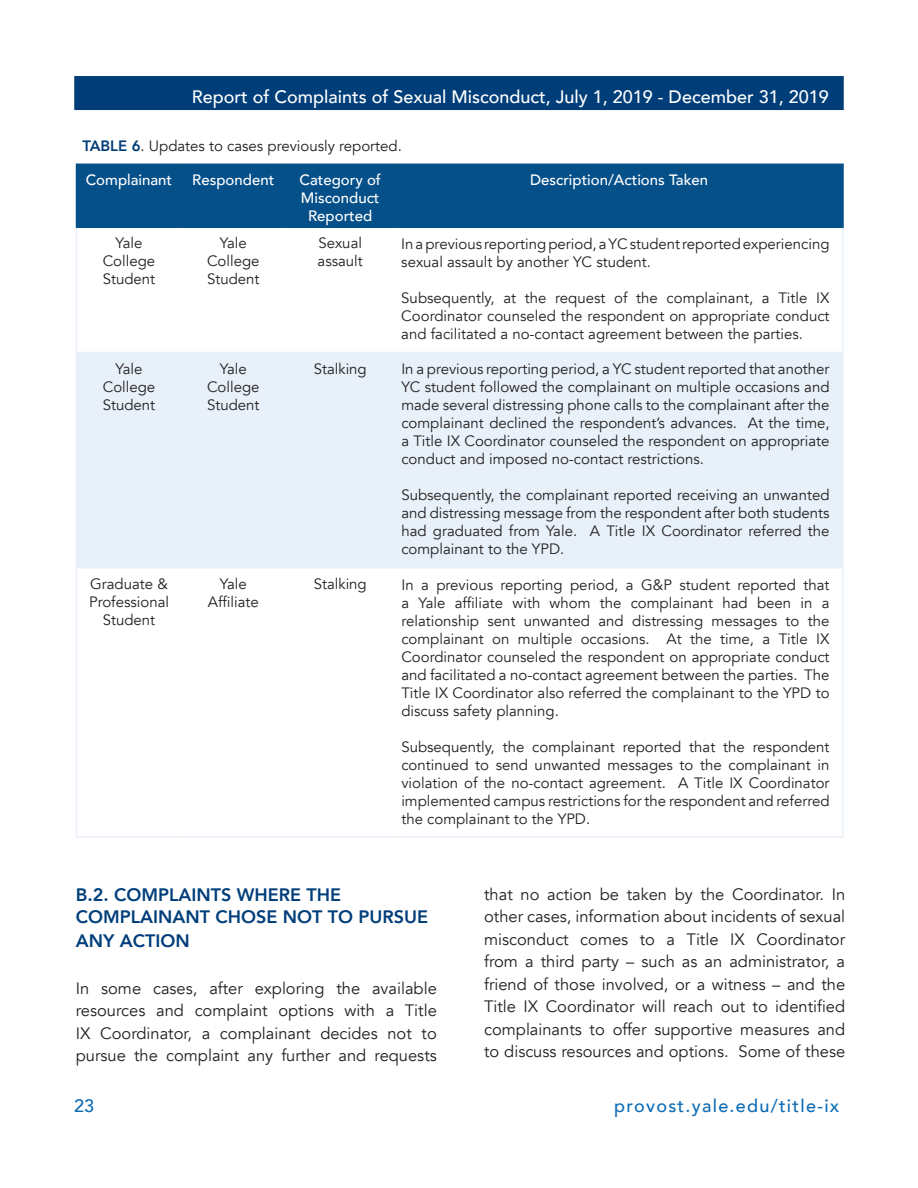
<style>
.page{position:relative;width:918px;height:1188px;background:#fff}
.page>*{position:absolute;margin:0;border:0;box-sizing:border-box;transform-origin:0 0}
.t1{font:500 18px "Avenir";color:#fff}
.t2{font:800 18px/21.6px "Avenir";color:#003e7a}
.t3{font:500 18px "Avenir";letter-spacing:.07em;color:#0d6cb6}
.Body_text_MG_correct{font:16.5px/22.5px "Avenir";color:#231f20;text-align:justify}
.Body_text_MG_correct-2{font:15px/18px "Avenir";color:#231f20;text-align:justify}
.Figure_Table_TOC_Ent{font:500 15px/18px "Avenir";color:#fff;text-align:center}
.Table-_top_label_MG{font:15px "Avenir";color:#231f20}
.s1{font-weight:800;color:#013c76}
</style>
<div class="page">
<div style="left:75px;top:77px;width:768px;height:32px;background:#003e7a"></div>
<div style="left:74px;top:76px;width:770px;height:34px;border:2px solid #013c76"></div>
<div style="left:77px;top:165px;width:765px;height:62px;background:#06508a"></div>
<div style="left:77px;top:353px;width:765px;height:214px;background:#e8f1f9"></div>
<hr style="left:76px;top:228px;width:1px;height:124px;background:#e8f1f9">
<hr style="left:842px;top:228px;width:2px;height:124px;background:#e8f1f9">
<hr style="left:76px;top:352px;width:105px;height:1px;background:#e8f1f9">
<hr style="left:76px;top:353px;width:1px;height:214px;background:#e8f1f9">
<hr style="left:181px;top:352px;width:104px;height:1px;background:#e8f1f9">
<hr style="left:285px;top:352px;width:110px;height:1px;background:#e8f1f9">
<hr style="left:395px;top:352px;width:449px;height:1px;background:#e8f1f9">
<hr style="left:842px;top:353px;width:2px;height:214px;background:#e8f1f9">
<hr style="left:76px;top:567px;width:105px;height:2px;background:#e8f1f9">
<hr style="left:76px;top:569px;width:1px;height:267px;background:#e8f1f9">
<hr style="left:181px;top:567px;width:104px;height:2px;background:#e8f1f9">
<hr style="left:285px;top:567px;width:110px;height:2px;background:#e8f1f9">
<hr style="left:395px;top:567px;width:449px;height:2px;background:#e8f1f9">
<hr style="left:842px;top:569px;width:2px;height:267px;background:#e8f1f9">
<hr style="left:76px;top:836px;width:105px;height:2px;background:#e8f1f9">
<hr style="left:181px;top:836px;width:104px;height:2px;background:#e8f1f9">
<hr style="left:285px;top:836px;width:110px;height:2px;background:#e8f1f9">
<hr style="left:395px;top:836px;width:449px;height:2px;background:#e8f1f9">
<hr style="left:76px;top:164px;width:105px;height:1px;background:#06508a">
<hr style="left:76px;top:165px;width:1px;height:62px;background:#06508a">
<hr style="left:181px;top:164px;width:104px;height:1px;background:#06508a">
<hr style="left:181px;top:165px;width:1px;height:62px;background:#06508a">
<hr style="left:285px;top:164px;width:110px;height:1px;background:#06508a">
<hr style="left:284px;top:165px;width:2px;height:62px;background:#06508a">
<hr style="left:395px;top:164px;width:449px;height:1px;background:#06508a">
<hr style="left:395px;top:165px;width:1px;height:62px;background:#06508a">
<hr style="left:842px;top:165px;width:2px;height:62px;background:#06508a">
<hr style="left:76px;top:227px;width:105px;height:1px;background:#06508a">
<hr style="left:181px;top:227px;width:104px;height:1px;background:#06508a">
<hr style="left:285px;top:227px;width:110px;height:1px;background:#06508a">
<hr style="left:395px;top:227px;width:449px;height:1px;background:#06508a">
<p class="t1" style="left:192px;top:81px;width:638px">Report of Complaints of Sexual Misconduct, July 1, 2019 - December 31, 2019</p>
<p class="Table-_top_label_MG" style="left:82px;top:137px;width:321px"><span class="s1">TABLE 6</span>. Updates to cases previously reported.</p>
<p class="Figure_Table_TOC_Ent" style="left:86px;top:170px;width:88px">Complainant</p>
<p class="Figure_Table_TOC_Ent" style="left:192px;top:170px;width:83px">Respondent</p>
<p class="Figure_Table_TOC_Ent" style="left:299px;top:170px;width:83px">Category of<br>Misconduct<br>Reported</p>
<p class="Figure_Table_TOC_Ent" style="left:530px;top:170px;width:180px">Description/Actions Taken</p>
<p class="Body_text_MG_correct-2" style="left:116px;top:234px;width:28px">Yale</p>
<p class="Body_text_MG_correct-2" style="left:103px;top:252px;width:54px">College</p>
<p class="Body_text_MG_correct-2" style="left:103px;top:270px;width:54px">Student</p>
<p class="Body_text_MG_correct-2" style="left:220px;top:234px;width:28px">Yale</p>
<p class="Body_text_MG_correct-2" style="left:207px;top:252px;width:54px">College</p>
<p class="Body_text_MG_correct-2" style="left:207px;top:270px;width:54px">Student</p>
<p class="Body_text_MG_correct-2" style="left:318px;top:234px;width:45px">Sexual</p>
<p class="Body_text_MG_correct-2" style="left:318px;top:252px;width:47px">assault</p>
<p class="Body_text_MG_correct-2" style="left:401px;top:235px;width:430px">In a previous reporting period, a YC student reported experiencing sexual assault by another YC student.</p>
<p class="Body_text_MG_correct-2" style="left:401px;top:289px;width:430px">Subsequently, at the request of the complainant, a Title IX Coordinator counseled the respondent on appropriate conduct and facilitated a no-contact agreement between the parties.</p>
<p class="Body_text_MG_correct-2" style="left:116px;top:360px;width:28px">Yale</p>
<p class="Body_text_MG_correct-2" style="left:103px;top:378px;width:54px">College</p>
<p class="Body_text_MG_correct-2" style="left:103px;top:396px;width:54px">Student</p>
<p class="Body_text_MG_correct-2" style="left:220px;top:360px;width:28px">Yale</p>
<p class="Body_text_MG_correct-2" style="left:207px;top:378px;width:54px">College<br>Student</p>
<p class="Body_text_MG_correct-2" style="left:314px;top:360px;width:55px">Stalking</p>
<p class="Body_text_MG_correct-2" style="left:401px;top:360px;width:430px">In a previous reporting period, a YC student reported that another YC student followed the complainant on multiple occasions and made several distressing phone calls to the complainant after the complainant declined the respondent’s advances. At the time, a Title IX Coordinator counseled the respondent on appropriate conduct and imposed no-contact restrictions.</p>
<p class="Body_text_MG_correct-2" style="left:401px;top:486px;width:430px">Subsequently, the complainant reported receiving an unwanted and distressing message from the respondent after both students had graduated from Yale. A Title IX Coordinator referred the complainant to the YPD.</p>
<p class="Body_text_MG_correct-2" style="left:89px;top:575px;width:81px;text-align:center">Graduate &amp;<br>Professional<br>Student</p>
<p class="Body_text_MG_correct-2" style="left:220px;top:575px;width:28px">Yale</p>
<p class="Body_text_MG_correct-2" style="left:208px;top:593px;width:53px">Affiliate</p>
<p class="Body_text_MG_correct-2" style="left:314px;top:575px;width:55px">Stalking</p>
<p class="Body_text_MG_correct-2" style="left:401px;top:576px;width:430px">In a previous reporting period, a G&amp;P student reported that a Yale affiliate with whom the complainant had been in a relationship sent unwanted and distressing messages to the complainant on multiple occasions. At the time, a Title IX Coordinator counseled the respondent on appropriate conduct and facilitated a no-contact agreement between the parties. The Title IX Coordinator also referred the complainant to the YPD to discuss safety planning.</p>
<p class="Body_text_MG_correct-2" style="left:401px;top:738px;width:430px">Subsequently, the complainant reported that the respondent continued to send unwanted messages to the complainant in violation of the no-contact agreement. A Title IX Coordinator implemented campus restrictions for the respondent and referred the complainant to the YPD.</p>
<h4 class="t2" style="left:76px;top:884px;width:354px">B.2. COMPLAINTS WHERE THE<br>COMPLAINANT CHOSE NOT TO PURSUE</h4>
<h4 class="t2" style="left:76px;top:930px;width:115px">ANY ACTION</h4>
<p class="Body_text_MG_correct" style="left:76px;top:977px;width:363px">In some cases, after exploring the available resources and complaint options with a Title IX Coordinator, a complainant decides not to pursue the complaint any further and requests</p>
<p class="Body_text_MG_correct" style="left:484px;top:883px;width:363px">that no action be taken by the Coordinator. In other cases, information about incidents of sexual misconduct comes to a Title IX Coordinator from a third party – such as an administrator, a friend of those involved, or a witness – and the Title IX Coordinator will reach out to identified complainants to offer supportive measures and to discuss resources and options. Some of these</p>
<p class="t3" style="left:74px;top:1090px;width:22px">23</p>
<p class="t3" style="left:614px;top:1090px;width:227px">provost.yale.edu/title-ix</p>
</div>
